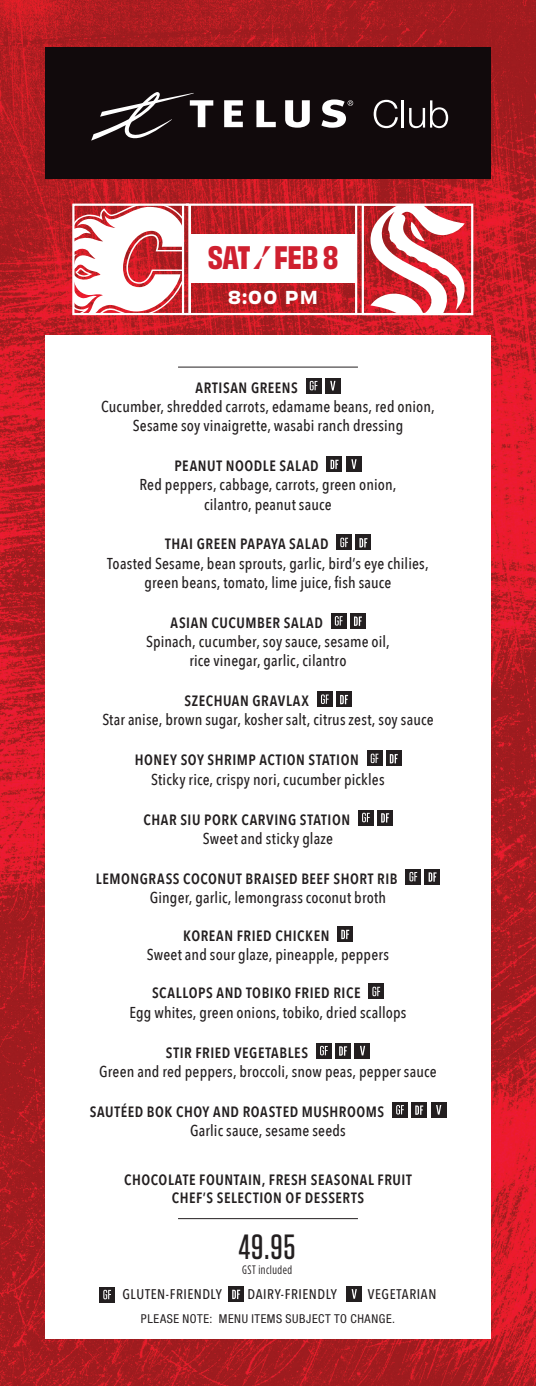
<style>
.page{position:relative;width:536px;height:1386px;background:#fff}
.page>*{position:absolute;margin:0;border:0;box-sizing:border-box;transform-origin:0 0}
.t1{font:500 35px "Tungsten";color:#231f20}
.t2{font:700 30.45px "Obviously Narw";letter-spacing:-.01em;color:#cf202f}
.t3{font:17.5px "Obviously Semi";color:#fff}
.t4{font:500 15.75px/19.2px "Avenir Next Condensed";letter-spacing:.01em;color:#231f20;text-align:center}
.t5{font:600 14.88px/17.8px "Avenir Next Condensed";letter-spacing:.035em;color:#231f20;text-align:center}
.t6{font:500 14px "Avenir Next Condensed";letter-spacing:.035em;color:#231f20}
.t7{font:condensed 12.25px "Helvetica Neue LT Std";letter-spacing:.045em;color:#231f20}
.t8{font:12.25px "Gotham Condensed";letter-spacing:.045em;color:#231f20}
</style>
<div class="page">
<img style="left:0;top:0;width:536px;height:1386px">
<div style="left:45px;top:335px;width:445px;height:1004px;background:#fff"></div>
<div style="left:45px;top:47px;width:445px;height:131px;background:#110a0c"></div>
<svg style="left:224px;top:100px;width:19px;height:27px"></svg>
<svg style="left:256px;top:100px;width:20px;height:27px"></svg>
<svg style="left:285px;top:100px;width:24px;height:28px"></svg>
<svg style="left:91px;top:92px;width:122px;height:49px"></svg>
<svg style="left:373px;top:100px;width:24px;height:28px"></svg>
<hr style="left:401px;top:100px;width:3px;height:28px;background:#fff">
<svg style="left:409px;top:100px;width:39px;height:28px"></svg>
<svg style="left:321px;top:99px;width:32px;height:29px"></svg>
<div style="left:99px;top:1287px;width:16px;height:15px;background:#231f20"></div>
<svg style="left:103px;top:1290px;width:8px;height:9px"></svg>
<div style="left:228px;top:1286px;width:15px;height:16px;background:#231f20"></div>
<svg style="left:232px;top:1290px;width:8px;height:9px"></svg>
<div style="left:346px;top:1286px;width:15px;height:16px;background:#231f20"></div>
<svg style="left:351px;top:1289px;width:6px;height:10px"></svg>
<hr style="left:178px;top:1218px;width:180px;height:1px;background:#231f20">
<hr style="left:178px;top:367px;width:180px;height:1px;background:#231f20">
<svg style="left:72px;top:204px;width:114px;height:111px"></svg>
<svg style="left:186px;top:204px;width:287px;height:111px"></svg>
<div style="left:306px;top:378px;width:15px;height:15px;background:#231f20"></div>
<svg style="left:309px;top:381px;width:8px;height:9px"></svg>
<div style="left:325px;top:378px;width:15px;height:15px;background:#231f20"></div>
<svg style="left:330px;top:381px;width:5px;height:9px"></svg>
<div style="left:326px;top:456px;width:16px;height:16px;background:#231f20"></div>
<svg style="left:330px;top:460px;width:8px;height:9px"></svg>
<div style="left:346px;top:456px;width:15px;height:16px;background:#231f20"></div>
<svg style="left:351px;top:459px;width:5px;height:10px"></svg>
<div style="left:336px;top:535px;width:16px;height:15px;background:#231f20"></div>
<svg style="left:340px;top:538px;width:8px;height:9px"></svg>
<div style="left:355px;top:535px;width:15px;height:15px;background:#231f20"></div>
<svg style="left:359px;top:538px;width:8px;height:9px"></svg>
<div style="left:331px;top:613px;width:15px;height:15px;background:#231f20"></div>
<svg style="left:335px;top:616px;width:7px;height:10px"></svg>
<div style="left:350px;top:613px;width:15px;height:16px;background:#231f20"></div>
<svg style="left:354px;top:617px;width:8px;height:9px"></svg>
<div style="left:317px;top:692px;width:15px;height:15px;background:#231f20"></div>
<svg style="left:321px;top:694px;width:7px;height:10px"></svg>
<div style="left:336px;top:692px;width:15px;height:15px;background:#231f20"></div>
<svg style="left:340px;top:695px;width:8px;height:9px"></svg>
<div style="left:367px;top:751px;width:15px;height:15px;background:#231f20"></div>
<svg style="left:370px;top:754px;width:8px;height:9px"></svg>
<div style="left:386px;top:751px;width:15px;height:15px;background:#231f20"></div>
<svg style="left:389px;top:754px;width:8px;height:9px"></svg>
<div style="left:358px;top:810px;width:15px;height:15px;background:#231f20"></div>
<svg style="left:362px;top:813px;width:7px;height:9px"></svg>
<div style="left:377px;top:810px;width:15px;height:15px;background:#231f20"></div>
<svg style="left:381px;top:813px;width:8px;height:10px"></svg>
<div style="left:405px;top:869px;width:16px;height:15px;background:#231f20"></div>
<svg style="left:409px;top:872px;width:8px;height:9px"></svg>
<div style="left:424px;top:869px;width:16px;height:15px;background:#231f20"></div>
<svg style="left:428px;top:872px;width:8px;height:10px"></svg>
<div style="left:337px;top:927px;width:15px;height:15px;background:#231f20"></div>
<svg style="left:341px;top:930px;width:8px;height:9px"></svg>
<div style="left:368px;top:984px;width:16px;height:15px;background:#231f20"></div>
<svg style="left:372px;top:987px;width:8px;height:9px"></svg>
<div style="left:316px;top:1043px;width:15px;height:15px;background:#231f20"></div>
<svg style="left:320px;top:1046px;width:7px;height:9px"></svg>
<div style="left:335px;top:1043px;width:15px;height:15px;background:#231f20"></div>
<svg style="left:339px;top:1046px;width:8px;height:10px"></svg>
<div style="left:354px;top:1043px;width:16px;height:15px;background:#231f20"></div>
<svg style="left:360px;top:1046px;width:5px;height:9px"></svg>
<div style="left:392px;top:1102px;width:15px;height:15px;background:#231f20"></div>
<svg style="left:396px;top:1105px;width:8px;height:10px"></svg>
<div style="left:411px;top:1102px;width:15px;height:15px;background:#231f20"></div>
<svg style="left:415px;top:1105px;width:8px;height:10px"></svg>
<div style="left:431px;top:1102px;width:15px;height:15px;background:#231f20"></div>
<svg style="left:436px;top:1105px;width:5px;height:10px"></svg>
<h2 class="t2" style="left:207px;top:235px;width:132px">SAT ⁄ FEB 8</h2>
<h2 class="t2" style="left:326px;top:235px;width:10px">1</h2>
<p class="t3" style="left:228px;top:284px;width:91px">8:00 PM</p>
<p class="t5" style="left:195px;top:378px;width:104px">ARTISAN GREENS</p>
<p class="t4" style="left:101px;top:397px;width:335px">Cucumber, shredded carrots, edamame beans, red onion,<br>Sesame soy vinaigrette, wasabi ranch dressing</p>
<p class="t5" style="left:174px;top:456px;width:146px">PEANUT NOODLE SALAD</p>
<p class="t4" style="left:139px;top:475px;width:258px">Red peppers, cabbage, carrots, green onion, cilantro, peanut sauce</p>
<p class="t5" style="left:165px;top:535px;width:165px">THAI GREEN PAPAYA SALAD</p>
<p class="t4" style="left:107px;top:553px;width:323px">Toasted Sesame, bean sprouts, garlic, bird’s eye chilies, green beans, tomato, lime juice, fish sauce</p>
<p class="t5" style="left:170px;top:613px;width:154px">ASIAN CUCUMBER SALAD</p>
<p class="t4" style="left:146px;top:632px;width:245px">Spinach, cucumber, soy sauce, sesame oil, rice vinegar, garlic, cilantro</p>
<p class="t5" style="left:184px;top:692px;width:126px">SZECHUAN GRAVLAX</p>
<p class="t4" style="left:102px;top:710px;width:332px">Star anise, brown sugar, kosher salt, citrus zest, soy sauce</p>
<p class="t5" style="left:135px;top:751px;width:225px">HONEY SOY SHRIMP ACTION STATION</p>
<p class="t4" style="left:151px;top:769px;width:235px">Sticky rice, crispy nori, cucumber pickles</p>
<p class="t5" style="left:143px;top:810px;width:208px">CHAR SIU PORK CARVING STATION</p>
<p class="t4" style="left:203px;top:829px;width:132px">Sweet and sticky glaze</p>
<p class="t5" style="left:96px;top:869px;width:303px">LEMONGRASS COCONUT BRAISED BEEF SHORT RIB</p>
<p class="t4" style="left:150px;top:888px;width:238px">Ginger, garlic, lemongrass coconut broth</p>
<p class="t5" style="left:183px;top:927px;width:148px">KOREAN FRIED CHICKEN</p>
<p class="t4" style="left:147px;top:945px;width:243px">Sweet and sour glaze, pineapple, peppers</p>
<p class="t5" style="left:152px;top:984px;width:210px">SCALLOPS AND TOBIKO FRIED RICE</p>
<p class="t4" style="left:129px;top:1003px;width:278px">Egg whites, green onions, tobiko, dried scallops</p>
<p class="t5" style="left:166px;top:1043px;width:144px">STIR FRIED VEGETABLES</p>
<p class="t4" style="left:99px;top:1062px;width:339px">Green and red peppers, broccoli, snow peas, pepper sauce</p>
<p class="t5" style="left:90px;top:1102px;width:296px">SAUTÉED BOK CHOY AND ROASTED MUSHROOMS</p>
<p class="t4" style="left:190px;top:1121px;width:157px">Garlic sauce, sesame seeds</p>
<p class="t5" style="left:124px;top:1171px;width:289px">CHOCOLATE FOUNTAIN, FRESH SEASONAL FRUIT<br>CHEF’S SELECTION OF DESSERTS</p>
<h1 class="t1" style="left:238px;top:1229px;width:59px">49.95</h1>
<p class="t8" style="left:242px;top:1263px;width:52px">GST included</p>
<p class="t6" style="left:122px;top:1286px;width:101px">GLUTEN-FRIENDLY</p>
<p class="t6" style="left:247px;top:1286px;width:91px">DAIRY-FRIENDLY</p>
<p class="t6" style="left:367px;top:1286px;width:70px">VEGETARIAN</p>
<p class="t7" style="left:141px;top:1312px;width:255px">PLEASE NOTE: MENU ITEMS SUBJECT TO CHANGE.</p>
</div>
